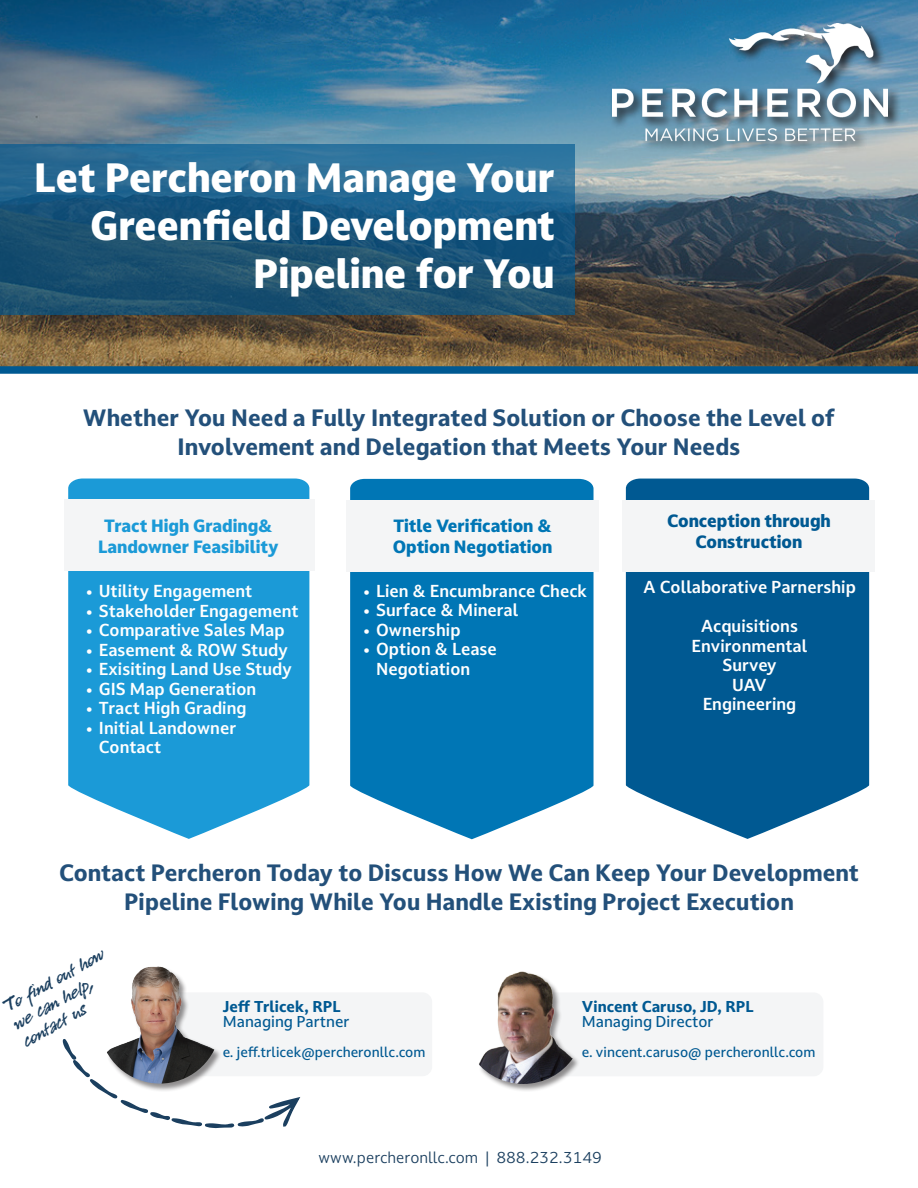
<style>
.page{position:relative;width:918px;height:1188px;background:#fff}
.page>*{position:absolute;margin:0;border:0;box-sizing:border-box;transform-origin:0 0}
.t1{font:39px/48px "Darkmode Darkmode Off X Bold";color:#fff;text-align:right}
.t2{font:22.5px/28.5px "Darkmode Darkmode On X Bold";color:#23507a;text-align:center}
.t3{font:19.5px/19.8px "P22 Freely";color:#1b3f5f}
.t4{font:16.95px/21px "Darkmode Darkmode Off X Bold";color:#1b9ad7;text-align:center}
.t5{font:16.95px/21px "Darkmode Darkmode Off X Bold";color:#0076b5}
.t6{font:16.95px/21px "Darkmode Darkmode Off X Bold";color:#005992;text-align:center}
.t7{font:700 16.5px/19.5px "Darkmode Darkmode On";color:#fff}
.t8{font:15px "Darkmode Darkmode On X Bold";color:#005992}
.t9{font:15px "Darkmode Darkmode On";color:#1b3f5f}
.t10{font:500 15px "Darkmode Darkmode On";color:#005992}
.t11{font:500 13.5px "Darkmode Darkmode On";color:#005992}
</style>
<div class="page">
<div style="left:147px;top:992px;width:285px;height:84px;background:#f4f5f6;border-radius:10px"></div>
<svg style="left:68px;top:479px;width:241px;height:360px;background:#30a3da"></svg>
<img style="left:0;top:0;width:918px;height:366px">
<div style="left:0;top:366px;width:918px;height:8px;background:#005992"></div>
<div style="left:609px;top:21px;width:292px;height:133px;background:#231f20;opacity:.95"></div>
<img style="left:612px;top:24px;width:276px;height:120px">
<svg style="left:0;top:144px;width:574px;height:171px;background:#1f5b7f"></svg>
<div style="left:65px;top:500px;width:250px;height:71px;background:#f4f5f6"></div>
<svg style="left:350px;top:479px;width:244px;height:360px;background:#1682bb"></svg>
<div style="left:347px;top:500px;width:252px;height:72px;background:#f4f5f6"></div>
<svg style="left:626px;top:479px;width:243px;height:360px;background:#17689c"></svg>
<div style="left:622px;top:500px;width:253px;height:71px;background:#f4f5f6"></div>
<div style="left:107px;top:966px;width:115px;height:126px;background:#f4f5f6"></div>
<img style="left:107px;top:967px;width:112px;height:71px">
<div style="left:516px;top:992px;width:307px;height:84px;background:#f4f5f6;border-radius:10px"></div>
<div style="left:479px;top:971px;width:102px;height:121px;background:#231f20;opacity:.5"></div>
<img style="left:479px;top:971px;width:94px;height:113px">
<svg style="left:62px;top:1038px;width:239px;height:91px"></svg>
<h1 class="t1" style="left:34px;top:153px;width:522px">Let Percheron Manage Your<br>Greenfield Development<br>Pipeline for You</h1>
<h2 class="t2" style="left:83px;top:403px;width:754px">Whether You Need a Fully Integrated Solution or Choose the Level of<br>Involvement and Delegation that Meets Your Needs</h2>
<p class="t4" style="left:98px;top:515px;width:182px">Tract High Grading&amp;<br>Landowner Feasibility</p>
<p class="t5" style="left:393px;top:515px;width:161px">Title Verification &amp;<br>Option Negotiation</p>
<p class="t6" style="left:667px;top:510px;width:165px">Conception through<br>Construction</p>
<p class="t7" style="left:86px;top:581px;width:168px">• Utility Engagement</p>
<p class="t7" style="left:86px;top:601px;width:214px">• Stakeholder Engagement</p>
<p class="t7" style="left:86px;top:620px;width:200px">• Comparative Sales Map</p>
<p class="t7" style="left:86px;top:640px;width:203px">• Easement &amp; ROW Study</p>
<p class="t7" style="left:86px;top:659px;width:207px">• Exisiting Land Use Study</p>
<p class="t7" style="left:86px;top:679px;width:172px">• GIS Map Generation</p>
<p class="t7" style="left:86px;top:698px;width:162px">• Tract High Grading</p>
<p class="t7" style="left:99px;top:718px;width:139px;text-indent:-13px">• Initial Landowner<br>Contact</p>
<p class="t7" style="left:643px;top:577px;width:214px">A Collaborative Parnership</p>
<p class="t7" style="left:692px;top:616px;width:117px;text-align:center">Acquisitions<br>Environmental<br>Survey<br>UAV<br>Engineering</p>
<p class="t7" style="left:363px;top:581px;width:226px">• Lien &amp; Encumbrance Check</p>
<p class="t7" style="left:363px;top:600px;width:157px">• Surface &amp; Mineral</p>
<p class="t7" style="left:363px;top:620px;width:99px">• Ownership</p>
<p class="t7" style="left:376px;top:639px;width:122px;text-indent:-13px">• Option &amp; Lease<br>Negotiation</p>
<h2 class="t2" style="left:59px;top:858px;width:801px">Contact Percheron Today to Discuss How We Can Keep Your Development<br>Pipeline Flowing While You Handle Existing Project Execution</h2>
<p class="t3" style="left:1px;top:1000px;width:114px;rotate:-29deg">To find out how we can help, contact us</p>
<p class="t8" style="left:223px;top:996px;width:120px">Jeff Trlicek, RPL</p>
<p class="t10" style="left:223px;top:1011px;width:128px">Managing Partner</p>
<p class="t11" style="left:223px;top:1043px;width:204px">e. jeff.trlicek@percheronllc.com</p>
<p class="t8" style="left:582px;top:996px;width:174px">Vincent Caruso, JD, RPL</p>
<p class="t10" style="left:582px;top:1011px;width:134px">Managing Director</p>
<p class="t11" style="left:582px;top:1043px;width:235px">e. vincent.caruso@ percheronllc.com</p>
<p class="t9" style="left:319px;top:1147px;width:285px">www.percheronllc.com | 888.232.3149</p>
</div>
